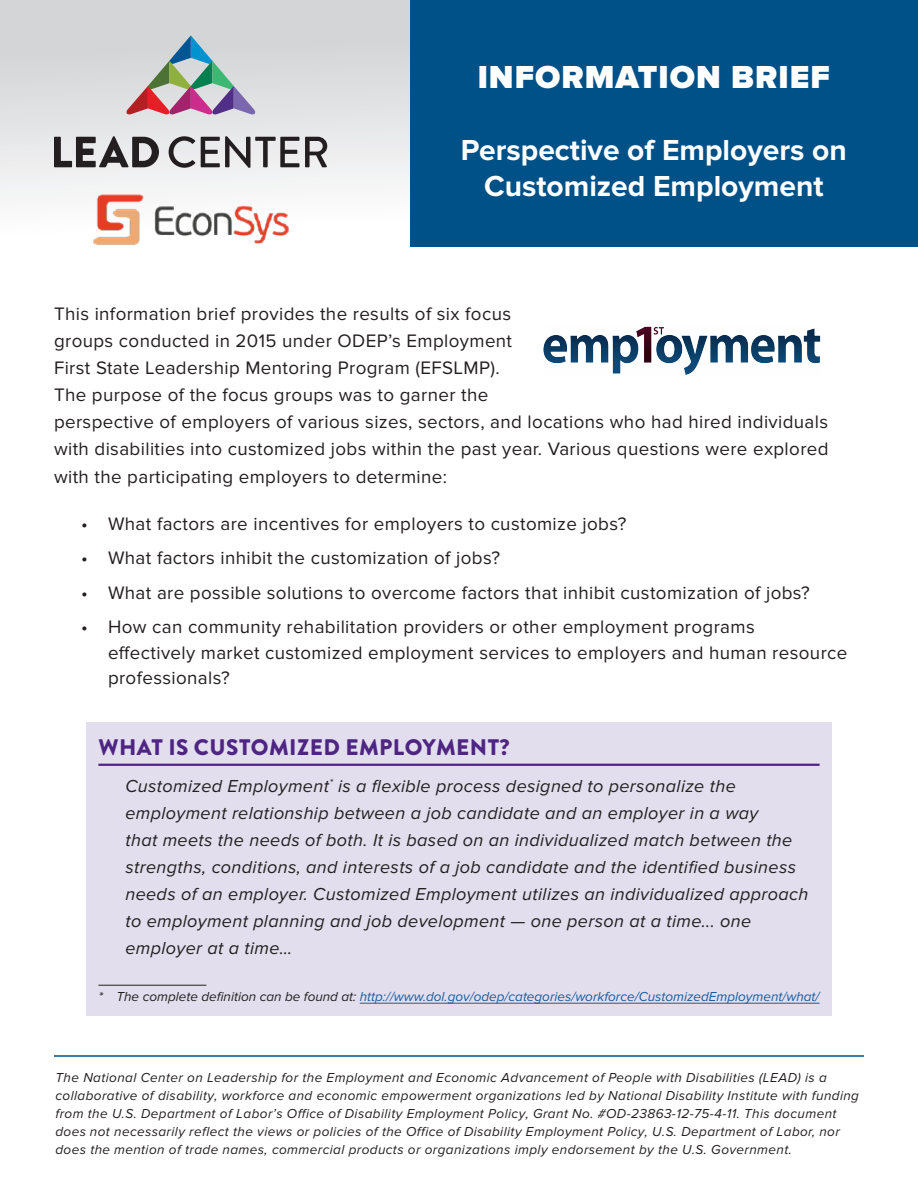
<style>
.page{position:relative;width:918px;height:1188px;background:#fff}
.page>*{position:absolute;margin:0;border:0;box-sizing:border-box;transform-origin:0 0}
.t1{font:900 33px "Proxima Nova";letter-spacing:.03em;color:#fff}
.t2{font:700 30px/36px "Proxima Nova";color:#fff;text-align:center}
.t3{font:900 22.5px "Brandon Grotesque";letter-spacing:.02em;color:#4e2582}
.t4{font:18.75px/27.3px "Proxima Nova";letter-spacing:.02em;color:#231f20}
.t5{font:italic 18px/27px "Proxima Nova";letter-spacing:.02em;color:#231f20}
.t6{font:italic 13.5px/18px "Proxima Nova";letter-spacing:.03em;color:#231f20}
.t7{font:italic 13.5px "Proxima Nova";color:#175d9e}
.s1{color:#231f20}
</style>
<div class="page">
<svg style="left:0;top:0;width:410px;height:233px"></svg>
<div style="left:410px;top:0;width:508px;height:247px;background:#005187"></div>
<svg style="left:54px;top:136px;width:105px;height:31px;background:#868485"></svg>
<svg style="left:169px;top:136px;width:26px;height:32px"></svg>
<svg style="left:201px;top:136px;width:98px;height:32px;background:#a09fa0"></svg>
<svg style="left:305px;top:137px;width:22px;height:30px"></svg>
<svg style="left:126px;top:35px;width:129px;height:80px;background:#b4b0b6"></svg>
<img style="left:93px;top:194px;width:195px;height:51px">
<img style="left:543px;top:326px;width:278px;height:49px">
<hr style="left:54px;top:1055px;width:810px;height:2px;background:#005187">
<div style="left:86px;top:722px;width:746px;height:294px;background:#e3deed"></div>
<hr style="left:98px;top:764px;width:722px;height:2px;background:#4e2582">
<hr style="left:98px;top:985px;width:108px;height:1px;background:#231f20">
<hr style="left:360px;top:1003px;width:460px;height:1px;background:#175d9e">
<h1 class="t1" style="left:478px;top:58px;width:354px">INFORMATION BRIEF</h1>
<h2 class="t2" style="left:461px;top:133px;width:387px">Perspective of Employers on<br>Customized Employment</h2>
<p class="t4" style="left:54px;top:300px;width:776px">This information brief provides the results of six focus<br>groups conducted in 2015 under ODEP’s Employment<br>First State Leadership Mentoring Program (EFSLMP).<br>The purpose of the focus groups was to garner the<br>perspective of employers of various sizes, sectors, and locations who had hired individuals with disabilities into customized jobs within the past year. Various questions were explored with the participating employers to determine:</p>
<p class="t4" style="left:81px;top:510px;width:547px">• What factors are incentives for employers to customize jobs?</p>
<p class="t4" style="left:81px;top:545px;width:421px">• What factors inhibit the customization of jobs?</p>
<p class="t4" style="left:81px;top:579px;width:730px">• What are possible solutions to overcome factors that inhibit customization of jobs?</p>
<p class="t4" style="left:108px;top:615px;width:741px;line-height:25.5px;text-indent:-27px">• How can community rehabilitation providers or other employment programs<br>effectively market customized employment services to employers and human resource professionals?</p>
<p class="t3" style="left:99px;top:731px;width:413px">WHAT IS CUSTOMIZED EMPLOYMENT?</p>
<p class="t5" style="left:125px;top:773px;width:684px">Customized Employment<sup>*</sup> is a flexible process designed to personalize the employment relationship between a job candidate and an employer in a way<br>that meets the needs of both. It is based on an individualized match between the strengths, conditions, and interests of a job candidate and the identified business needs of an employer. Customized Employment utilizes an individualized approach to employment planning and job development — one person at a time... one employer at a time…</p>
<p class="t7" style="left:98px;top:989px;width:723px"><span class="s1">* The complete definition can be found at:</span> http://www.dol.gov/odep/categories/workforce/CustomizedEmployment/what/</p>
<p class="t6" style="left:55px;top:1069px;width:805px">The National Center on Leadership for the Employment and Economic Advancement of People with Disabilities (LEAD) is a collaborative of disability, workforce and economic empowerment organizations led by National Disability Institute with funding from the U.S. Department of Labor’s Office of Disability Employment Policy, Grant No. #OD-23863-12-75-4-11. This document does not necessarily reflect the views or policies of the Office of Disability Employment Policy, U.S. Department of Labor, nor does the mention of trade names, commercial products or organizations imply endorsement by the U.S. Government.</p>
</div>
